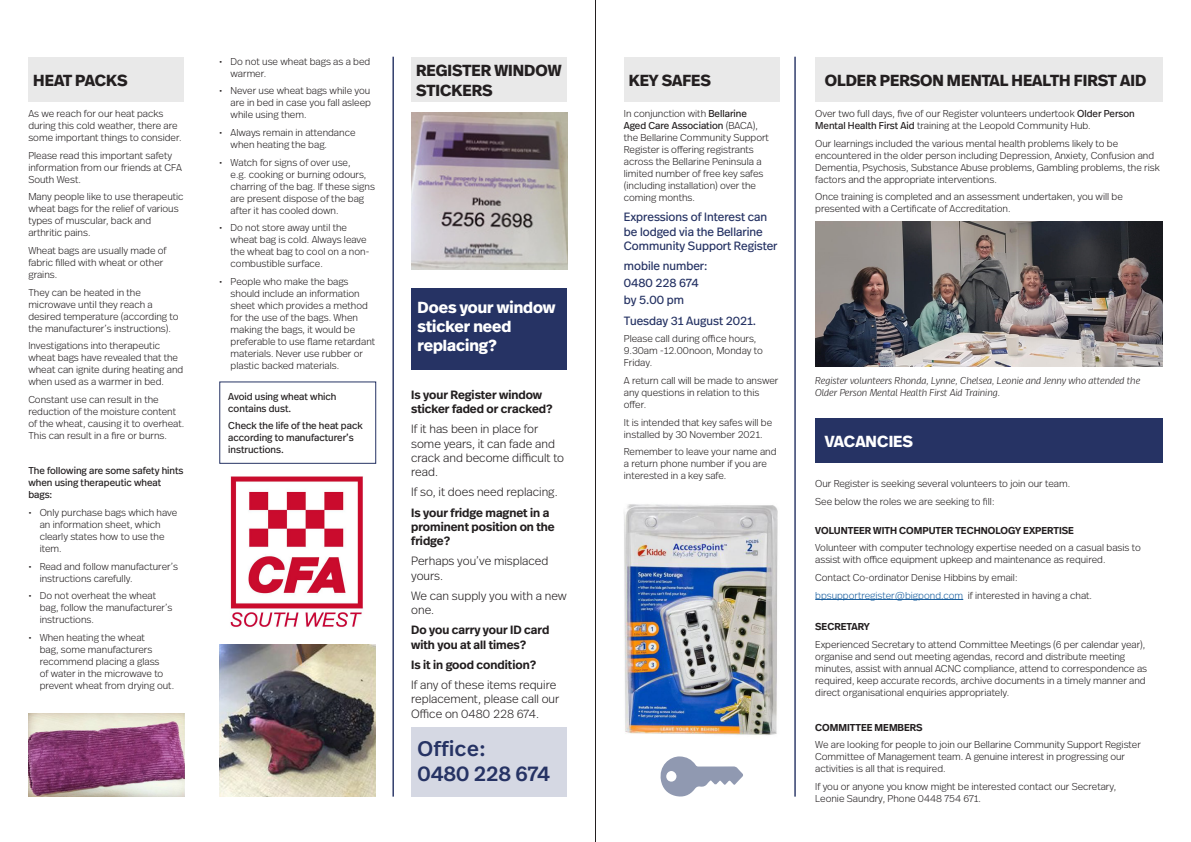
<style>
.page{position:relative;width:1191px;height:842px;background:#fff}
.page>*{position:absolute;margin:0;border:0;box-sizing:border-box;transform-origin:0 0}
.t1{font:500 21px "Real Head Pro";color:#263364}
.t2{font:700 16px/19.2px "Real Head Pro";color:#231f20}
.t3{font:700 16px/19.2px "Real Head Pro";color:#fff}
.t4{font:300 12px/14.4px "Real Head Pro";color:#231f20}
.t5{font:600 12px/14.4px "Real Head Pro";color:#231f20}
.t6{font:12px/14.4px "Real Head Pro";color:#263364}
.t7{font:300 10px/12px "Real Head Pro";color:#231f20}
.t8{font:10px/12px "Real Head Pro";color:#231f20}
.t9{font:italic 300 10px/12px "Real Head Pro";color:#231f20}
.t10{font:600 10px "Real Head Pro";color:#231f20}
.t11{font:300 10px "Real Head Pro";color:#175d9e}
.s1{font-weight:400}
.s2{color:#231f20}
</style>
<div class="page">
<div style="left:28px;top:57px;width:156px;height:44px;background:#e9e9e9"></div>
<div style="left:624px;top:57px;width:156px;height:44px;background:#e9e9e9"></div>
<div style="left:815px;top:57px;width:347px;height:44px;background:#e9e9e9"></div>
<div style="left:815px;top:418px;width:347px;height:45px;background:#263364"></div>
<div style="left:411px;top:57px;width:156px;height:44px;background:#e9e9e9"></div>
<hr style="left:595px;top:0;width:1px;height:842px;background:#231f20">
<hr style="left:815px;top:599px;width:148px;height:1px;background:#175d9e">
<img style="left:411px;top:112px;width:156px;height:157px">
<div style="left:411px;top:288px;width:156px;height:81px;background:#263364"></div>
<div style="left:411px;top:727px;width:156px;height:69px;background:#d5d8e3"></div>
<div style="left:219px;top:381px;width:157px;height:83px;border:1px solid #263364"></div>
<img style="left:815px;top:222px;width:347px;height:145px">
<img style="left:624px;top:504px;width:154px;height:231px">
<img style="left:230px;top:476px;width:133px;height:151px">
<img style="left:219px;top:644px;width:156px;height:152px">
<img style="left:28px;top:714px;width:156px;height:82px">
<svg style="left:660px;top:756px;width:83px;height:41px"></svg>
<hr style="left:392px;top:57px;width:2px;height:740px;background:#263364">
<hr style="left:794px;top:57px;width:1px;height:740px;background:#263364">
<p class="t7" style="left:231px;top:55px;width:141px;text-indent:-11px">• Do not use wheat bags as a bed warmer.</p>
<p class="t7" style="left:231px;top:84px;width:142px;text-align:justify;text-indent:-11px">• Never use wheat bags while you are in bed in case you fall asleep while using them.</p>
<p class="t7" style="left:231px;top:126px;width:126px;text-indent:-11px">• Always remain in attendance when heating the bag.</p>
<p class="t7" style="left:231px;top:156px;width:146px;text-indent:-11px">• Watch for signs of over use,<br>e.g. cooking or burning odours, charring of the bag. If these signs are present dispose of the bag after it has cooled down.</p>
<p class="t7" style="left:231px;top:221px;width:140px;text-indent:-11px">• Do not store away until the wheat bag is cold. Always leave the wheat bag to cool on a non&shy;combustible surface.</p>
<p class="t7" style="left:231px;top:275px;width:146px;text-indent:-11px">• People who make the bags should include an information sheet which provides a method for the use of the bags. When making the bags, it would be preferable to use flame retardant materials. Never use rubber or plastic backed materials.</p>
<p class="t2" style="left:416px;top:61px;width:147px">REGISTER WINDOW<br>STICKERS</p>
<p class="t2" style="left:33px;top:70px;width:96px">HEAT PACKS</p>
<p class="t2" style="left:629px;top:70px;width:84px">KEY SAFES</p>
<p class="t2" style="left:825px;top:70px;width:323px">OLDER PERSON MENTAL HEALTH FIRST AID</p>
<p class="t7" style="left:624px;top:107px;width:147px">In conjunction with <span class="s1">Bellarine<br>Aged Care Association</span> (BACA), the Bellarine Community Support<br>Register is offering registrants across the Bellarine Peninsula a limited number of free key safes (including installation) over the coming months.</p>
<p class="t6" style="left:624px;top:209px;width:155px">Expressions of Interest can be lodged via the Bellarine<br>Community Support Register</p>
<p class="t6" style="left:624px;top:258px;width:85px">mobile number:</p>
<p class="t6" style="left:624px;top:276px;width:76px">0480 228 674</p>
<p class="t6" style="left:624px;top:293px;width:62px">by 5.00 pm</p>
<p class="t6" style="left:624px;top:313px;width:134px">Tuesday 31 August 2021.</p>
<p class="t7" style="left:624px;top:332px;width:140px">Please call during office hours,<br>9.30am -12.00noon, Monday to<br>Friday.</p>
<p class="t7" style="left:624px;top:374px;width:156px">A return call will be made to answer any questions in relation to this offer.</p>
<p class="t7" style="left:624px;top:416px;width:150px">It is intended that key safes will be installed by 30 November 2021.</p>
<p class="t7" style="left:624px;top:445px;width:154px">Remember to leave your name and a return phone number if you are interested in a key safe.</p>
<p class="t7" style="left:815px;top:107px;width:321px">Over two full days, five of our Register volunteers undertook <span class="s1">Older Person<br>Mental Health First Aid</span> training at the Leopold Community Hub.</p>
<p class="t7" style="left:815px;top:137px;width:346px">Our learnings included the various mental health problems likely to be encountered in the older person including Depression, Anxiety, Confusion and Dementia, Psychosis, Substance Abuse problems, Gambling problems, the risk factors and the appropriate interventions.</p>
<p class="t7" style="left:815px;top:190px;width:309px">Once training is completed and an assessment undertaken, you will be presented with a Certificate of Accreditation.</p>
<p class="t7" style="left:28px;top:107px;width:155px">As we reach for our heat packs during this cold weather, there are some important things to consider.</p>
<p class="t7" style="left:28px;top:149px;width:155px">Please read this important safety information from our friends at CFA<br>South West.</p>
<p class="t7" style="left:28px;top:190px;width:157px">Many people like to use therapeutic wheat bags for the relief of various types of muscular, back and arthritic pains.</p>
<p class="t7" style="left:28px;top:244px;width:140px">Wheat bags are usually made of fabric filled with wheat or other grains.</p>
<p class="t7" style="left:28px;top:286px;width:152px">They can be heated in the microwave until they reach a desired temperature (according to the manufacturer’s instructions).</p>
<p class="t7" style="left:28px;top:339px;width:156px">Investigations into therapeutic wheat bags have revealed that the wheat can ignite during heating and when used as a warmer in bed.</p>
<p class="t7" style="left:28px;top:393px;width:157px">Constant use can result in the reduction of the moisture content of the wheat, causing it to overheat.<br>This can result in a fire or burns.</p>
<p class="t8" style="left:28px;top:465px;width:157px">The following are some safety hints when using therapeutic wheat bags:</p>
<p class="t7" style="left:40px;top:506px;width:139px;text-indent:-11px">• Only purchase bags which have an information sheet, which clearly states how to use the item.</p>
<p class="t7" style="left:40px;top:560px;width:140px;text-indent:-11px">• Read and follow manufacturer’s instructions carefully.</p>
<p class="t7" style="left:40px;top:589px;width:134px;text-indent:-11px">• Do not overheat the wheat bag, follow the manufacturer’s instructions.</p>
<p class="t7" style="left:40px;top:631px;width:136px;text-indent:-11px">• When heating the wheat<br>bag, some manufacturers recommend placing a glass<br>of water in the microwave to prevent wheat from drying out.</p>
<p class="t3" style="left:417px;top:297px;width:139px">Does your window sticker need replacing?</p>
<p class="t9" style="left:815px;top:374px;width:326px">Register volunteers Rhonda, Lynne, Chelsea, Leonie and Jenny who attended the<br>Older Person Mental Health First Aid Training.</p>
<p class="t5" style="left:411px;top:387px;width:143px">Is your Register window sticker faded or cracked?</p>
<p class="t4" style="left:411px;top:421px;width:154px">If it has been in place for some years, it can fade and crack and become difficult to read.</p>
<p class="t4" style="left:411px;top:484px;width:148px">If so, it does need replacing.</p>
<p class="t5" style="left:411px;top:505px;width:145px">Is your fridge magnet in a prominent position on the fridge?</p>
<p class="t4" style="left:411px;top:553px;width:139px">Perhaps you’ve misplaced yours.</p>
<p class="t4" style="left:411px;top:588px;width:157px">We can supply you with a new one.</p>
<p class="t5" style="left:411px;top:623px;width:140px">Do you carry your ID card with you at all times?</p>
<p class="t5" style="left:411px;top:657px;width:126px">Is it in good condition?</p>
<p class="t4" style="left:411px;top:677px;width:150px">If any of these items require replacement, please call our<br>Office on 0480 228 674.</p>
<p class="t8" style="left:228px;top:390px;width:110px">Avoid using wheat which contains dust.</p>
<p class="t8" style="left:228px;top:420px;width:136px">Check the life of the heat pack according to manufacturer’s instructions.</p>
<p class="t3" style="left:825px;top:432px;width:90px">VACANCIES</p>
<p class="t7" style="left:815px;top:477px;width:256px">Our Register is seeking several volunteers to join our team.</p>
<p class="t7" style="left:815px;top:494px;width:181px">See below the roles we are seeking to fill:</p>
<p class="t10" style="left:815px;top:523px;width:260px">VOLUNTEER WITH COMPUTER TECHNOLOGY EXPERTISE</p>
<p class="t7" style="left:815px;top:541px;width:327px">Volunteer with computer technology expertise needed on a casual basis to assist with office equipment upkeep and maintenance as required.</p>
<p class="t7" style="left:815px;top:571px;width:204px">Contact Co-ordinator Denise Hibbins by email:</p>
<p class="t11" style="left:815px;top:588px;width:278px">bpsupportregister@bigpond.com <span class="s2">if interested in having a chat.</span></p>
<p class="t10" style="left:815px;top:620px;width:56px">SECRETARY</p>
<p class="t7" style="left:815px;top:638px;width:333px">Experienced Secretary to attend Committee Meetings (6 per calendar year), organise and send out meeting agendas, record and distribute meeting minutes, assist with annual ACNC compliance, attend to correspondence as required, keep accurate records, archive documents in a timely manner and direct organisational enquiries appropriately.</p>
<p class="t10" style="left:815px;top:720px;width:109px">COMMITTEE MEMBERS</p>
<p class="t7" style="left:815px;top:738px;width:327px">We are looking for people to join our Bellarine Community Support Register<br>Committee of Management team. A genuine interest in progressing our activities is all that is required.</p>
<p class="t7" style="left:815px;top:780px;width:302px">If you or anyone you know might be interested contact our Secretary,</p>
<p class="t7" style="left:815px;top:792px;width:167px">Leonie Saundry, Phone 0448 754 671.</p>
<p class="t1" style="left:417px;top:733px;width:70px">Office:</p>
<p class="t1" style="left:417px;top:759px;width:134px">0480 228 674</p>
</div>
